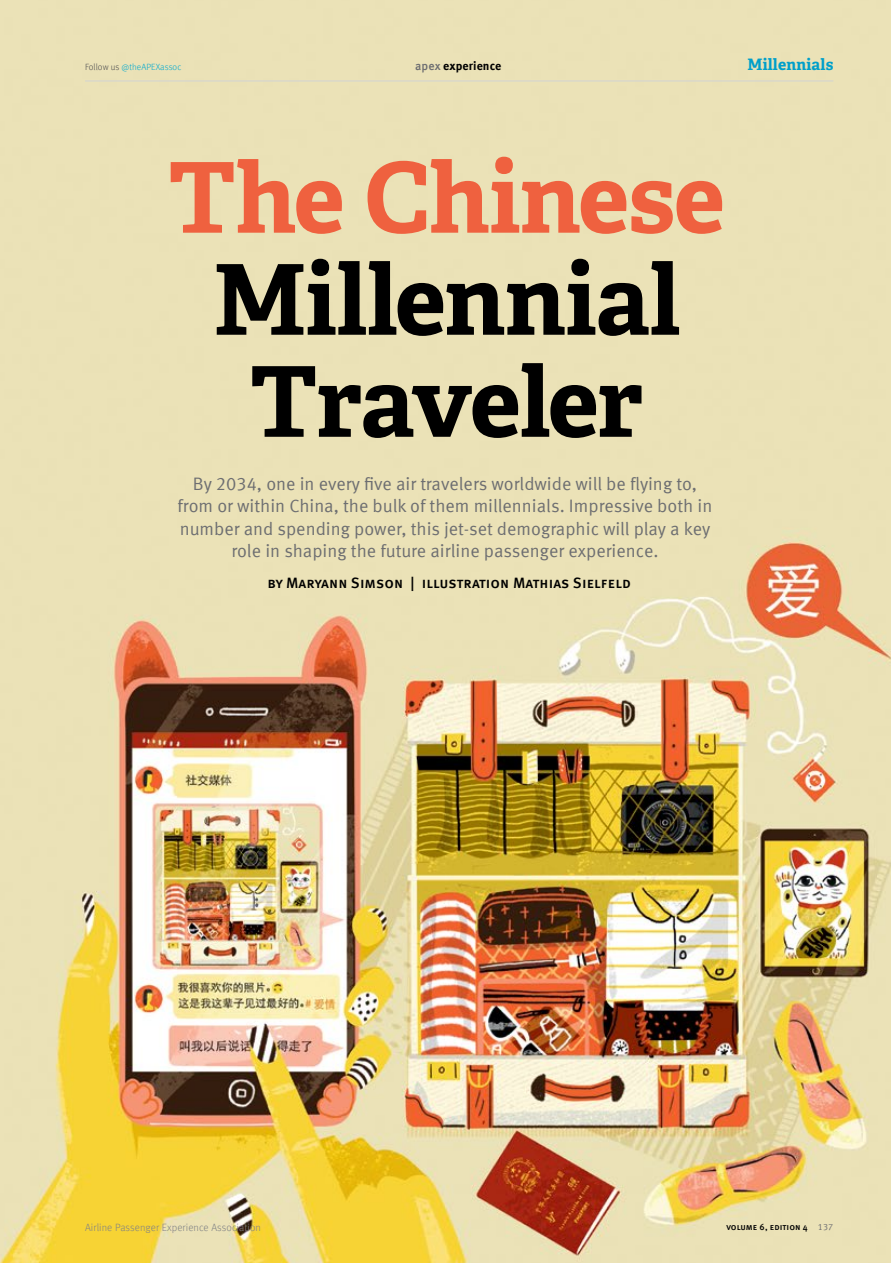
<style>
.page{position:relative;width:891px;height:1263px;background:#fff}
.page>*{position:absolute;margin:0;border:0;box-sizing:border-box;transform-origin:0 0}
.t1{font:700 97.5px/102px "Adelle";letter-spacing:-.015em;color:#000;text-align:center}
.t2{font:700 97.5px "Adelle";letter-spacing:-.015em;color:#ef613f}
.t3{font:18px/22.5px "Meta Offc Norm";color:#6d6e71;text-align:center}
.t4{font:700 15.75px "Adelle";letter-spacing:.01em;color:#009fca}
.t5{font:500 15px "Meta Sc Offc";letter-spacing:.01em;color:#000}
.t6{font:700 12px "Meta Offc";letter-spacing:.01em;color:#000}
.t7{font:300 10.5px "Meta Offc";letter-spacing:.01em;color:#808285}
.t8{font:300 9px "Meta Offc";letter-spacing:.01em;color:#00a9d0}
.t9{font:500 9px "Meta Sc Offc";color:#000}
.t10{font:9px "Meta Offc Norm";color:#6d6e71}
.s1{color:#4d4d4f}
.s2{font-weight:500;color:#6d6e71}
</style>
<div class="page">
<img style="left:0;top:0;width:891px;height:1262px">
<hr style="left:85px;top:81px;width:748px;height:1px;background:#d1d3d4">
<p class="t8" style="left:85px;top:61px;width:98px"><span class="s1">Follow us</span> @theAPEXassoc</p>
<p class="t4" style="left:747px;top:53px;width:87px">Millennials</p>
<p class="t6" style="left:415px;top:58px;width:88px"><span class="s2">apex</span> experience</p>
<h1 class="t2" style="left:168px;top:127px;width:558px">The Chinese</h1>
<h1 class="t1" style="left:213px;top:245px;width:469px">Millennial<br>Traveler</h1>
<p class="t3" style="left:178px;top:472px;width:536px">By 2034, one in every five air travelers worldwide will be flying to, from or within China, the bulk of them millennials. Impressive both in number and spending power, this jet-set demographic will play a key role in shaping the future airline passenger experience.</p>
<p class="t5" style="left:268px;top:574px;width:365px">by Maryann Simson | illustration Mathias Sielfeld</p>
<p class="t7" style="left:85px;top:1221px;width:178px">Airline Passenger Experience Association</p>
<p class="t9" style="left:726px;top:1221px;width:83px">volume 6, edition 4</p>
<p class="t10" style="left:818px;top:1221px;width:17px">137</p>
</div>
